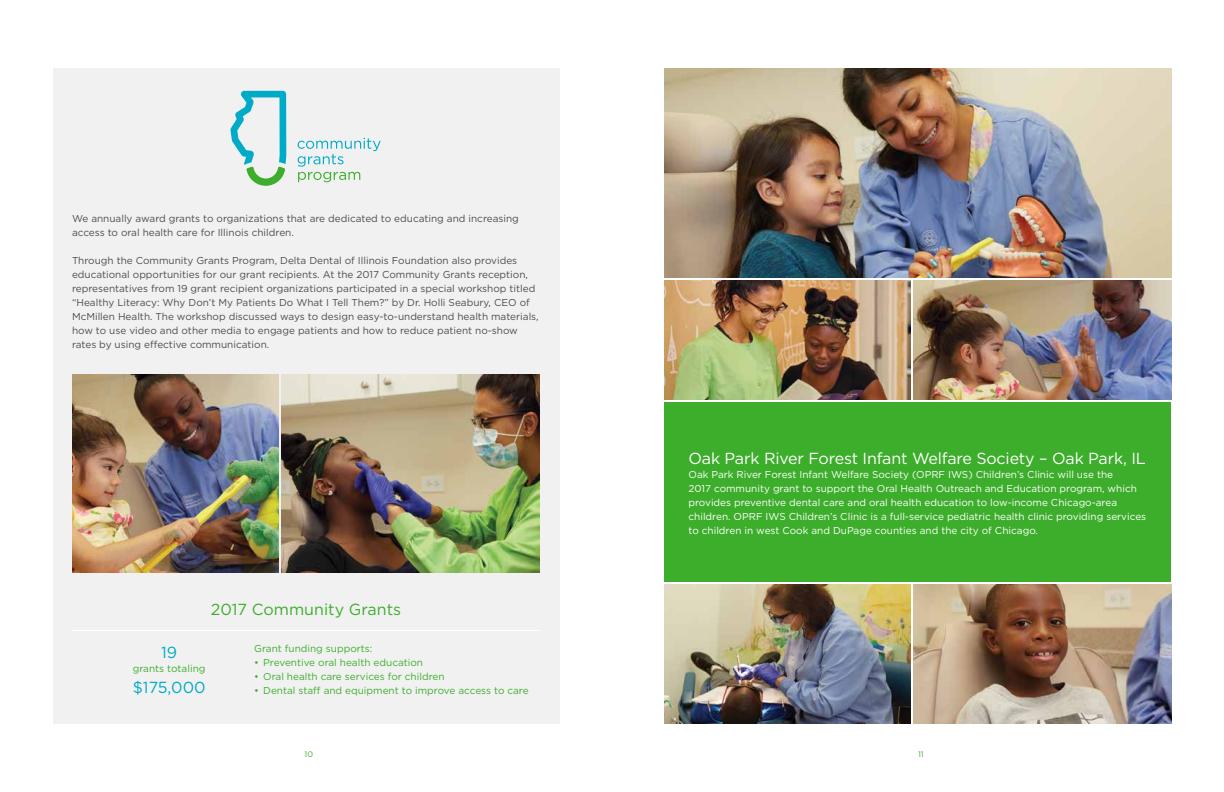
<style>
.page{position:relative;width:1224px;height:792px;background:#fff}
.page>*{position:absolute;margin:0;border:0;box-sizing:border-box;transform-origin:0 0}
.t1{font:16px "Gotham";letter-spacing:-.01em;color:#fff}
.t2{font:16px "Gotham";color:#3dae2b}
.t3{font:16px "Gotham";color:#00abc7}
.t4{font:10px/14px "Gotham";color:#4d4d4f}
.t5{font:10px/14px "Gotham";color:#fff}
.t6{font:10px "Gotham";color:#3dae2b}
.t7{font:8px "Gotham";color:#3dae2b}
</style>
<div class="page">
<img style="left:665px;top:68px;width:506px;height:210px">
<div style="left:665px;top:403px;width:506px;height:179px;background:#3dae2b"></div>
<img style="left:665px;top:585px;width:246px;height:139px">
<img style="left:914px;top:585px;width:257px;height:139px">
<img style="left:665px;top:280px;width:246px;height:120px">
<img style="left:914px;top:280px;width:257px;height:120px">
<div style="left:53px;top:68px;width:506px;height:656px;background:#f1f1f2"></div>
<hr style="left:72px;top:630px;width:468px;height:1px;background:#fff">
<svg style="left:230px;top:91px;width:56px;height:95px"></svg>
<svg style="left:298px;top:138px;width:83px;height:44px"></svg>
<img style="left:72px;top:374px;width:207px;height:198px">
<img style="left:281px;top:374px;width:259px;height:198px">
<p class="t4" style="left:72px;top:211px;width:448px">We annually award grants to organizations that are dedicated to educating and increasing access to oral health care for Illinois children.</p>
<p class="t4" style="left:72px;top:253px;width:468px">Through the Community Grants Program, Delta Dental of Illinois Foundation also provides educational opportunities for our grant recipients. At the 2017 Community Grants reception, representatives from 19 grant recipient organizations participated in a special workshop titled “Healthy Literacy: Why Don’t My Patients Do What I Tell Them?” by Dr. Holli Seabury, CEO of McMillen Health. The workshop discussed ways to design easy-to-understand health materials, how to use video and other media to engage patients and how to reduce patient no-show rates by using effective communication.</p>
<h1 class="t2" style="left:211px;top:600px;width:192px">2017 Community Grants</h1>
<h1 class="t3" style="left:161px;top:642px;width:18px">19</h1>
<p class="t6" style="left:133px;top:662px;width:74px">grants totaling</p>
<h1 class="t3" style="left:133px;top:677px;width:74px">$175,000</h1>
<p class="t6" style="left:254px;top:642px;width:120px">Grant funding supports:</p>
<p class="t6" style="left:254px;top:656px;width:170px">• Preventive oral health education</p>
<p class="t6" style="left:254px;top:670px;width:192px">• Oral health care services for children</p>
<p class="t6" style="left:254px;top:684px;width:276px">• Dental staff and equipment to improve access to care</p>
<h1 class="t1" style="left:688px;top:448px;width:459px">Oak Park River Forest Infant Welfare Society – Oak Park, IL</h1>
<p class="t5" style="left:688px;top:467px;width:459px">Oak Park River Forest Infant Welfare Society (OPRF IWS) Children’s Clinic will use the<br>2017 community grant to support the Oral Health Outreach and Education program, which provides preventive dental care and oral health education to low-income Chicago-area children. OPRF IWS Children’s Clinic is a full-service pediatric health clinic providing services to children in west Cook and DuPage counties and the city of Chicago.</p>
<p class="t7" style="left:305px;top:749px;width:10px">10</p>
<p class="t7" style="left:918px;top:749px;width:7px">11</p>
</div>
